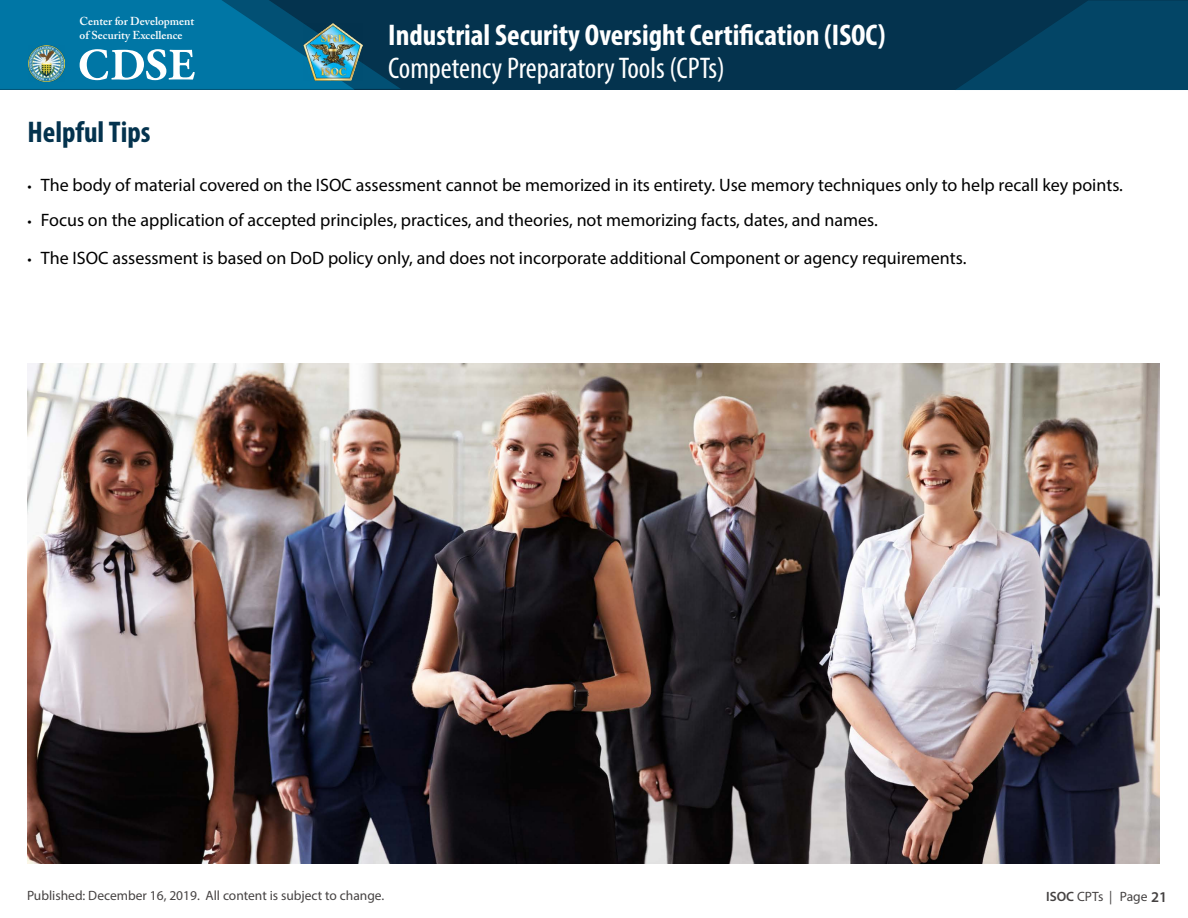
<style>
.page{position:relative;width:1188px;height:918px;background:#fff}
.page>*{position:absolute;margin:0;border:0;box-sizing:border-box;transform-origin:0 0}
.t1{font:700 condensed 30px "Myriad Pro";color:#fff}
.t2{font:condensed 30px "Myriad Pro";color:#fff}
.t3{font:700 condensed 30px "Myriad Pro";color:#04334e}
.t4{font:18px "Myriad Pro";color:#000}
.t5{font:13.5px "Myriad Pro";color:#454242}
.t6{font:600 11.4px/13.8px "Adobe Caslon Pro";color:#fff}
.s1{font-size:15px}
.s2{font-weight:600}
.s3{font-weight:600;font-size:15px}
</style>
<div class="page">
<img style="left:28px;top:364px;width:1131px;height:500px">
<div style="left:0;top:0;width:1188px;height:90px;background:#04334e"></div>
<svg style="left:956px;top:0;width:232px;height:90px"></svg>
<svg style="left:0;top:0;width:400px;height:90px;background:#0f7097"></svg>
<img style="left:303px;top:24px;width:59px;height:56px">
<p class="t6" style="left:80px;top:14px;width:116px">Center for Development of Security Excellence</p>
<h1 class="t1" style="left:388px;top:16px;width:499px">Industrial Security Oversight Certification (ISOC)</h1>
<h1 class="t2" style="left:388px;top:50px;width:338px">Competency Preparatory Tools (CPTs)</h1>
<h1 class="t3" style="left:27px;top:114px;width:125px">Helpful Tips</h1>
<p class="t4" style="left:27px;top:174px;width:1097px"><span class="s1">•</span> The body of material covered on the ISOC assessment cannot be memorized in its entirety. Use memory techniques only to help recall key points.</p>
<p class="t4" style="left:27px;top:209px;width:852px"><span class="s1">•</span> Focus on the application of accepted principles, practices, and theories, not memorizing facts, dates, and names.</p>
<p class="t4" style="left:27px;top:246px;width:940px"><span class="s1">•</span> The ISOC assessment is based on DoD policy only, and does not incorporate additional Component or agency requirements.</p>
<p class="t5" style="left:27px;top:888px;width:359px">Published: December 16, 2019. All content is subject to change.</p>
<p class="t5" style="left:1046px;top:888px;width:122px"><span class="s2">ISOC</span> CPTs | Page <span class="s3">21</span></p>
</div>
